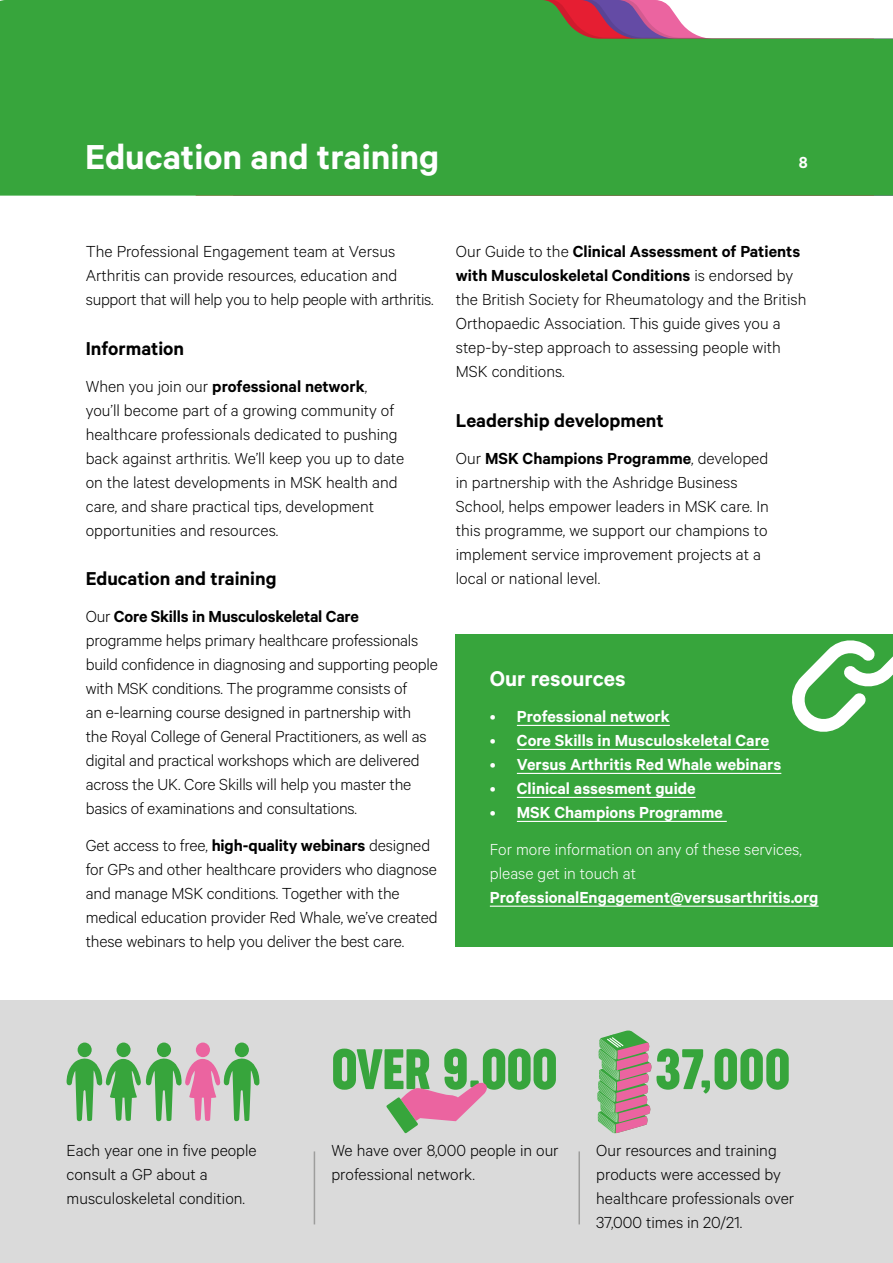
<style>
.page{position:relative;width:893px;height:1263px;background:#fff}
.page>*{position:absolute;margin:0;border:0;box-sizing:border-box;transform-origin:0 0}
.t1{font:53.7px "Versus Arthritis Display";letter-spacing:-.01em;color:#37a53c}
.t2{font:600 39px "Calibre";color:#fff}
.t3{font:600 24px "Calibre";color:#fff}
.t4{font:600 21px "Calibre";color:#000}
.t5{font:300 18px/24px "Calibre";letter-spacing:-.005em;color:#000}
.t6{font:600 18px "Calibre";color:#fff}
.t7{font:300 18px/36.8px "Calibre";color:#fff}
.s1{font-weight:600}
.s2{font-weight:300}
</style>
<div class="page">
<svg style="left:0;top:0;width:893px;height:196px;background:#43a646"></svg>
<div style="left:0;top:1001px;width:893px;height:262px;background:#dadada"></div>
<svg style="left:67px;top:1042px;width:193px;height:79px"></svg>
<hr style="left:314px;top:1151px;width:1px;height:73px;background:#9d9d9c">
<hr style="left:578px;top:1151px;width:2px;height:73px;background:#9d9d9c">
<svg style="left:598px;top:1030px;width:54px;height:104px"></svg>
<svg style="left:386px;top:1082px;width:101px;height:51px"></svg>
<div style="left:456px;top:634px;width:437px;height:312px;background:#37a53c"></div>
<hr style="left:517px;top:725px;width:153px;height:1px;background:#fff">
<hr style="left:517px;top:749px;width:252px;height:1px;background:#fff">
<hr style="left:517px;top:773px;width:264px;height:1px;background:#fff">
<hr style="left:517px;top:797px;width:179px;height:1px;background:#fff">
<hr style="left:517px;top:821px;width:210px;height:1px;background:#fff">
<hr style="left:490px;top:906px;width:329px;height:1px;background:#fff">
<svg style="left:792px;top:640px;width:101px;height:92px"></svg>
<h2 class="t2" style="left:85px;top:134px;width:356px">Education and training</h2>
<p class="t6" style="left:799px;top:152px;width:10px">8</p>
<p class="t5" style="left:86px;top:239px;width:349px">The Professional Engagement team at Versus<br>Arthritis can provide resources, education and support that will help you to help people with arthritis.</p>
<p class="t4" style="left:86px;top:336px;width:100px">Information</p>
<p class="t5" style="left:86px;top:373px;width:320px">When you join our <span class="s1">professional network</span>, you’ll become part of a growing community of healthcare professionals dedicated to pushing back against arthritis. We’ll keep you up to date on the latest developments in MSK health and care, and share practical tips, development opportunities and resources.</p>
<p class="t4" style="left:86px;top:566px;width:192px">Education and training</p>
<p class="t5" style="left:86px;top:603px;width:354px">Our <span class="s1">Core Skills in Musculoskeletal Care </span>programme helps primary healthcare professionals build confidence in diagnosing and supporting people with MSK conditions. The programme consists of<br>an e-learning course designed in partnership with<br>the Royal College of General Practitioners, as well as digital and practical workshops which are delivered across the UK. Core Skills will help you master the basics of examinations and consultations.</p>
<p class="t5" style="left:86px;top:832px;width:353px">Get access to free, <span class="s1">high-quality webinars</span> designed for GPs and other healthcare providers who diagnose and manage MSK conditions. Together with the medical education provider Red Whale, we’ve created these webinars to help you deliver the best care.</p>
<p class="t5" style="left:456px;top:239px;width:352px">Our Guide to the <span class="s1">Clinical Assessment of Patients with Musculoskeletal Conditions</span> is endorsed by the British Society for Rheumatology and the British Orthopaedic Association. This guide gives you a step-by-step approach to assessing people with MSK conditions.</p>
<p class="t4" style="left:456px;top:408px;width:209px">Leadership development</p>
<p class="t5" style="left:456px;top:445px;width:314px">Our <span class="s1">MSK Champions Programme</span>, developed in partnership with the Ashridge Business School, helps empower leaders in MSK care. In this programme, we support our champions to implement service improvement projects at a local or national level.</p>
<h3 class="t3" style="left:490px;top:664px;width:137px">Our resources</h3>
<p class="t6" style="left:490px;top:706px;width:181px"><span class="s2">•</span> Professional network</p>
<p class="t6" style="left:490px;top:730px;width:281px"><span class="s2">•</span> Core Skills in Musculoskeletal Care</p>
<p class="t6" style="left:490px;top:754px;width:293px"><span class="s2">•</span> Versus Arthritis Red Whale webinars</p>
<p class="t6" style="left:490px;top:778px;width:207px"><span class="s2">•</span> Clinical assesment guide</p>
<p class="t7" style="left:490px;top:794px;width:314px">• <span class="s1">MSK Champions Programme<br></span>For more information on any of these services,</p>
<p class="t7" style="left:490px;top:854px;width:148px">please get in touch at</p>
<p class="t6" style="left:490px;top:887px;width:330px">ProfessionalEngagement@versusarthritis.org</p>
<h1 class="t1" style="left:331px;top:1039px;width:228px">OVER 9,000</h1>
<h1 class="t1" style="left:655px;top:1039px;width:137px">37,000</h1>
<p class="t5" style="left:67px;top:1138px;width:192px">Each year one in five people consult a GP about a musculoskeletal condition.</p>
<p class="t5" style="left:331px;top:1138px;width:229px">We have over 8,000 people in our professional network.</p>
<p class="t5" style="left:596px;top:1138px;width:200px">Our resources and training products were accessed by healthcare professionals over<br>37,000 times in 20/21.</p>
</div>
